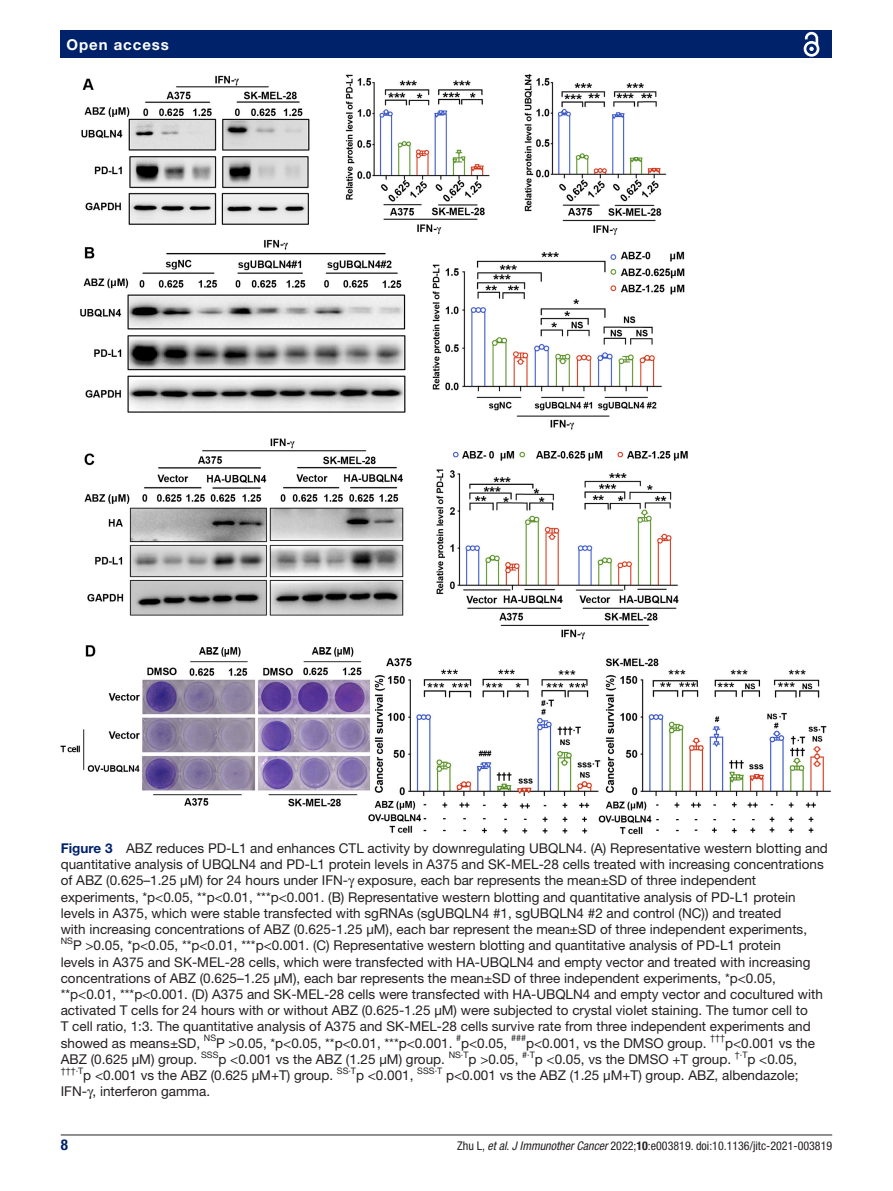
<style>
.page{position:relative;width:893px;height:1191px;background:#fff}
.page>*{position:absolute;margin:0;border:0;box-sizing:border-box;transform-origin:0 0}
.t1{font:700 15px "Helvetica Neue LT Std";letter-spacing:.065em;color:#fff}
.t2{font:700 condensed 15px "Helvetica Neue LT Std";color:#00226b}
.t3{font:13.5px/16.2px "Helvetica Neue LT Std";color:#231f20}
.t4{font:condensed 12px "Helvetica Neue LT Std";color:#231f20}
.t5{font:9px "Helvetica Neue LT Std";color:#231f20}
.s1{font-weight:700;color:#00226b}
.s2{font-style:italic}
.s3{font-weight:700}
</style>
<div class="page">
<hr style="left:61px;top:1134px;width:771px;height:1px;background:#231f20">
<div style="left:61px;top:31px;width:771px;height:27px;background:#00226b"></div>
<svg style="left:803px;top:31px;width:17px;height:26px"></svg>
<img style="left:61px;top:74px;width:770px;height:761px">
<p class="t1" style="left:66px;top:35px;width:104px">Open access</p>
<p class="t3" style="left:61px;top:840px;width:769px"><span class="s1">Figure 3</span> ABZ reduces PD-L1 and enhances CTL activity by downregulating UBQLN4. (A) Representative western blotting and quantitative analysis of UBQLN4 and PD-L1 protein levels in A375 and SK-MEL-28 cells treated with increasing concentrations of ABZ (0.625–1.25 µM) for 24 hours under IFN- exposure, each bar represents the mean±SD of three independent experiments, *p&lt;0.05, **p&lt;0.01, ***p&lt;0.001. (B) Representative western blotting and quantitative analysis of PD-L1 protein levels in A375, which were stable transfected with sgRNAs (sgUBQLN4 #1, sgUBQLN4 #2 and control (NC)) and treated<br>with increasing concentrations of ABZ (0.625-1.25 µM), each bar represent the mean±SD of three independent experiments,</p>
<p class="t5" style="left:61px;top:935px;width:14px">NS</p>
<p class="t3" style="left:61px;top:937px;width:764px;text-indent:12px">P &gt;0.05, *p&lt;0.05, **p&lt;0.01, ***p&lt;0.001. (C) Representative western blotting and quantitative analysis of PD-L1 protein<br>levels in A375 and SK-MEL-28 cells, which were transfected with HA-UBQLN4 and empty vector and treated with increasing concentrations of ABZ (0.625–1.25 µM), each bar represents the mean±SD of three independent experiments, *p&lt;0.05, **p&lt;0.01, ***p&lt;0.001. (D) A375 and SK-MEL-28 cells were transfected with HA-UBQLN4 and empty vector and cocultured with activated T cells for 24 hours with or without ABZ (0.625-1.25 µM) were subjected to crystal violet staining. The tumor cell to<br>T cell ratio, 1:3. The quantitative analysis of A375 and SK-MEL-28 cells survive rate from three independent experiments and showed as means±SD,</p>
<p class="t5" style="left:204px;top:1033px;width:14px">NS</p>
<p class="t3" style="left:216px;top:1034px;width:238px">P &gt;0.05, *p&lt;0.05, **p&lt;0.01, ***p&lt;0.001.</p>
<p class="t5" style="left:456px;top:1033px;width:6px">#</p>
<p class="t3" style="left:461px;top:1034px;width:48px">p&lt;0.05,</p>
<p class="t5" style="left:511px;top:1033px;width:16px">###</p>
<p class="t3" style="left:526px;top:1034px;width:182px">p&lt;0.001, vs the DMSO group.</p>
<p class="t5" style="left:710px;top:1033px;width:16px">†††</p>
<p class="t3" style="left:61px;top:1034px;width:756px;text-indent:664px">p&lt;0.001 vs the<br>ABZ (0.625 µM) group. <sup>SSS</sup>p &lt;0.001 vs the ABZ (1.25 µM) group. <sup>NS∙T</sup>p &gt;0.05, <sup>#∙T</sup>p &lt;0.05, vs the DMSO +T group. <sup>†∙T</sup>p &lt;0.05,</p>
<p class="t5" style="left:61px;top:1065px;width:24px">†††∙T</p>
<p class="t3" style="left:83px;top:1066px;width:251px">p &lt;0.001 vs the ABZ (0.625 µM+T) group.</p>
<p class="t5" style="left:337px;top:1065px;width:21px">SS∙T</p>
<p class="t3" style="left:356px;top:1066px;width:59px">p &lt;0.001,</p>
<p class="t5" style="left:417px;top:1065px;width:27px">SSS∙T</p>
<p class="t3" style="left:446px;top:1066px;width:354px">p&lt;0.001 vs the ABZ (1.25 µM+T) group. ABZ, albendazole;</p>
<p class="t3" style="left:61px;top:1083px;width:151px">IFN- , interferon gamma.</p>
<p class="t2" style="left:61px;top:1135px;width:9px">8</p>
<p class="t4" style="left:457px;top:1138px;width:376px">Zhu L, <span class="s2">et al</span>. <span class="s2">J Immunother Cancer</span> 2022;<span class="s3">10</span>:e003819. doi:10.1136/jitc-2021-003819</p>
</div>
